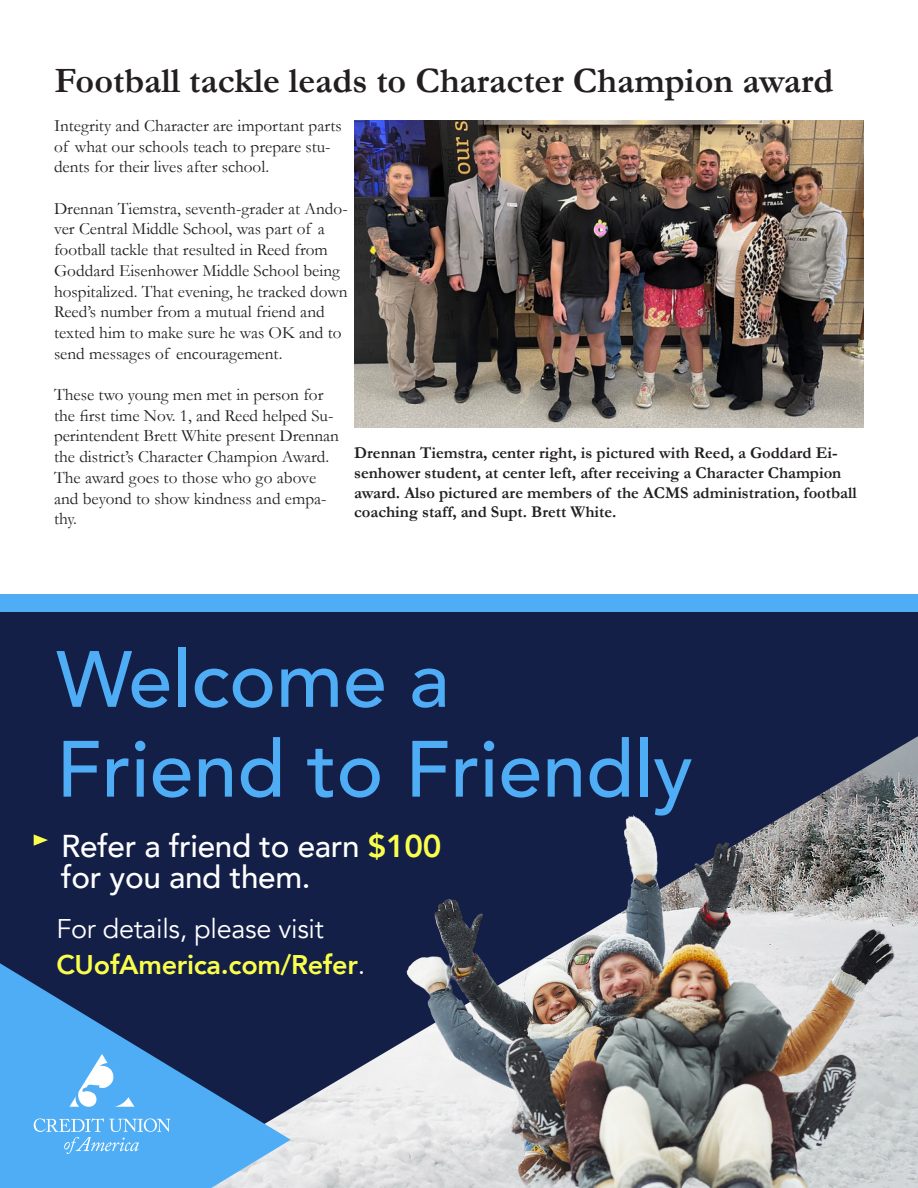
<style>
.page{position:relative;width:918px;height:1188px;background:#fff}
.page>*{position:absolute;margin:0;border:0;box-sizing:border-box;transform-origin:0 0}
.t1{font:500 78.75px/89.8px "Avenir";color:#4eadf5}
.t2{font:700 36px "Garamond";color:#231f20}
.t3{font:500 31.5px/31.5px "Avenir";letter-spacing:-.01em;color:#fff}
.t4{font:27px/36px "Avenir";letter-spacing:-.01em;color:#fff}
.t5{font:17.25px/20.7px "Garamond";color:#231f20}
.t6{font:700 16.5px/19.8px "Garamond";color:#231f20}
.s1{font-weight:800;color:#faff4b}
</style>
<div class="page">
<div style="left:0;top:612px;width:918px;height:544px;background:#141f48"></div>
<svg style="left:0;top:963px;width:291px;height:225px;fill:#4eadf5"></svg>
<svg style="left:70px;top:1054px;width:64px;height:53px"></svg>
<svg style="left:34px;top:1118px;width:136px;height:36px"></svg>
<svg style="left:34px;top:834px;width:14px;height:12px"></svg>
<img style="left:317px;top:772px;width:601px;height:416px">
<div style="left:0;top:594px;width:918px;height:18px;background:#4eadf5"></div>
<img style="left:354px;top:121px;width:510px;height:307px">
<p class="t2" style="left:54px;top:57px;width:780px">Football tackle leads to Character Champion award</p>
<p class="t5" style="left:54px;top:115px;width:289px">Integrity and Character are important parts of what our schools teach to prepare stu&shy;dents for their lives after school.</p>
<p class="t5" style="left:54px;top:198px;width:295px">Drennan Tiemstra, seventh-grader at Ando&shy;ver Central Middle School, was part of a football tackle that resulted in Reed from Goddard Eisenhower Middle School being hospitalized. That evening, he tracked down Reed’s number from a mutual friend and texted him to make sure he was OK and to send messages of encouragement.</p>
<p class="t5" style="left:54px;top:384px;width:287px">These two young men met in person for the first time Nov. 1, and Reed helped Su&shy;perintendent Brett White present Drennan the district’s Character Champion Award.<br>The award goes to those who go above and beyond to show kindness and empa&shy;thy.</p>
<p class="t6" style="left:354px;top:443px;width:504px">Drennan Tiemstra, center right, is pictured with Reed, a Goddard Ei&shy;senhower student, at center left, after receiving a Character Champion award. Also pictured are members of the ACMS administration, football coaching staff, and Supt. Brett White.</p>
<p class="t1" style="left:56px;top:630px;width:638px">Welcome a<br>Friend to Friendly</p>
<p class="t3" style="left:61px;top:828px;width:382px">Refer a friend to earn <span class="s1">$100 </span>for you and them.</p>
<p class="t4" style="left:56px;top:911px;width:310px">For details, please visit<br><span class="s1">CUofAmerica.com/Refer</span>.</p>
</div>
